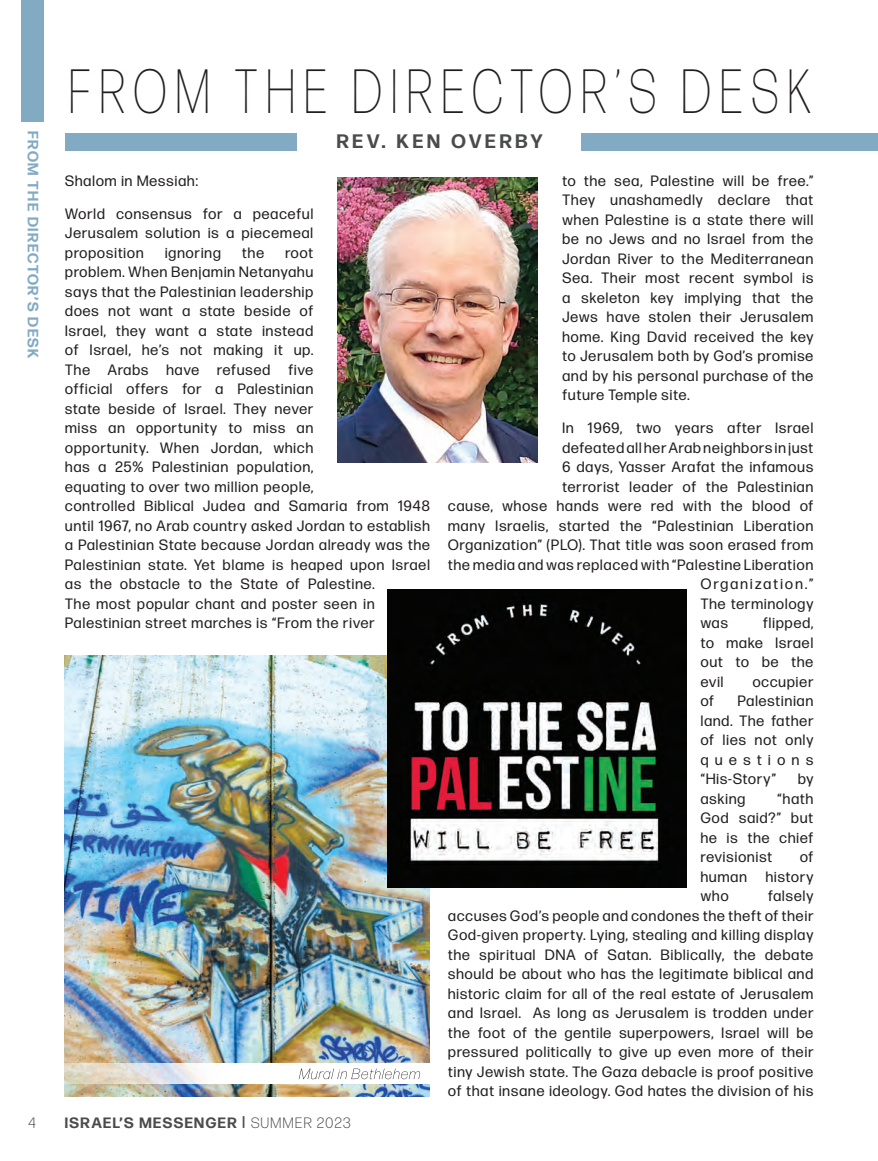
<style>
.page{position:relative;width:878px;height:1161px;background:#fff}
.page>*{position:absolute;margin:0;border:0;box-sizing:border-box;transform-origin:0 0}
.t1{font:200 62.4px "Forma DJR Display";letter-spacing:.2em;color:#231f20;scale:.77 1}
.t2{font:700 19.5px "Forma DJR Display";letter-spacing:.2em;color:#4a4c4c}
.t3{font:15px/19.5px "Forma DJR Display";letter-spacing:.075em;color:#231f20;text-align:justify}
.t4{font:700 15px "Forma DJR Display";letter-spacing:.1em;color:#4a4c4c}
.t5{font:700 15px "Forma DJR Display";letter-spacing:.1em;color:#82aac2}
.t6{font:15px "Forma DJR Display";letter-spacing:.155em;color:#231f20}
.t7{font:300 15px "Forma DJR Display";color:#4a4c4c}
.s1{font-size:13.5px}
.s2{font-weight:300}
</style>
<div class="page">
<img style="left:65px;top:655px;width:365px;height:441px">
<img style="left:387px;top:589px;width:299px;height:299px">
<svg style="left:64px;top:1064px;width:366px;height:20px"></svg>
<svg style="left:299px;top:1069px;width:121px;height:10px"></svg>
<div style="left:65px;top:134px;width:232px;height:17px;background:#82aac2"></div>
<div style="left:581px;top:134px;width:297px;height:17px;background:#82aac2"></div>
<img style="left:337px;top:177px;width:200px;height:286px">
<div style="left:22px;top:0;width:22px;height:122px;background:#82aac2"></div>
<p class="t5" style="left:43px;top:131px;width:229px;rotate:90deg">FROM THE DIRECTOR’S DESK</p>
<p class="t7" style="left:29px;top:1114px;width:9px">4</p>
<h1 class="t1" style="left:69px;top:56px;width:963px">FROM THE DIRECTOR’S DESK</h1>
<h2 class="t2" style="left:337px;top:129px;width:207px">REV. KEN OVERBY</h2>
<p class="t3" style="left:65px;top:170px;width:134px">Shalom in Messiah:</p>
<p class="t3" style="left:65px;top:203px;width:249px">World consensus for a peaceful Jerusalem solution is a piecemeal proposition</p>
<p class="t3" style="left:165px;top:242px;width:57px">ignoring</p>
<p class="t3" style="left:242px;top:242px;width:23px">the</p>
<p class="t3" style="left:65px;top:242px;width:366px;text-align:left;text-indent:220px">root<br>problem. When Benjamin Netanyahu<br>says that the Palestinian leadership<br>does not want a state beside of<br>Israel, they want a state instead<br>of Israel, he’s not making it up.<br>The Arabs have refused five<br>official offers for a Palestinian<br>state beside of Israel. They never<br>miss an opportunity to miss an<br>opportunity. When Jordan, which<br>has a 25% Palestinian population,<br>equating to over two million people,<br>controlled Biblical Judea and Samaria from 1948 until 1967, no Arab country asked Jordan to establish a Palestinian State because Jordan already was the Palestinian state. Yet blame is heaped upon Israel as the obstacle to the State of Palestine.<br>The most popular chant and poster seen in Palestinian street marches is “From the river</p>
<p class="t4" style="left:65px;top:1113px;width:287px">ISRAEL’S MESSENGER <span class="s1">|</span> <span class="s2">SUMMER 2023</span></p>
<p class="t3" style="left:562px;top:170px;width:252px">to the sea, Palestine will be free.” They unashamedly declare that when Palestine is a state there will be no Jews and no Israel from the Jordan River to the Mediterranean Sea. Their most recent symbol is a skeleton key implying that the Jews have stolen their Jerusalem home. King David received the key to Jerusalem both by God’s promise and by his personal purchase of the future Temple site.</p>
<p class="t3" style="left:562px;top:418px;width:252px">In 1969, two years after Israel</p>
<p class="t3" style="left:562px;top:437px;width:252px">defeated all her Arab neighbors in just</p>
<p class="t3" style="left:562px;top:457px;width:252px">6 days, Yasser Arafat the infamous</p>
<p class="t3" style="left:562px;top:476px;width:252px">terrorist leader of the Palestinian</p>
<p class="t3" style="left:448px;top:496px;width:366px">cause, whose hands were red with the blood of</p>
<p class="t3" style="left:448px;top:515px;width:366px">many Israelis, started the “Palestinian Liberation</p>
<p class="t3" style="left:448px;top:535px;width:366px">Organization” (PLO). That title was soon erased from</p>
<p class="t3" style="left:448px;top:554px;width:366px">the media and was replaced with “Palestine Liberation</p>
<p class="t6" style="left:700px;top:575px;width:114px">Organization.”</p>
<p class="t3" style="left:700px;top:593px;width:114px">The terminology</p>
<p class="t3" style="left:700px;top:613px;width:29px">was</p>
<p class="t3" style="left:700px;top:613px;width:114px;text-indent:62px">flipped, to make Israel out to be the evil</p>
<p class="t3" style="left:752px;top:671px;width:62px">occupier</p>
<p class="t3" style="left:700px;top:691px;width:15px">of</p>
<p class="t3" style="left:700px;top:691px;width:114px;text-indent:37px">Palestinian land. The father of lies not only questions “His-Story”</p>
<p class="t3" style="left:798px;top:769px;width:17px">by</p>
<p class="t3" style="left:700px;top:788px;width:46px">asking</p>
<p class="t3" style="left:700px;top:788px;width:114px;text-indent:77px">“hath God said?” but he is the chief revisionist</p>
<p class="t3" style="left:800px;top:847px;width:15px">of</p>
<p class="t3" style="left:700px;top:866px;width:47px">human</p>
<p class="t3" style="left:765px;top:866px;width:49px">history</p>
<p class="t3" style="left:700px;top:886px;width:29px">who</p>
<p class="t3" style="left:448px;top:886px;width:367px;text-indent:320px">falsely accuses God’s people and condones the theft of their God-given property. Lying, stealing and killing display the spiritual DNA of Satan. Biblically, the debate should be about who has the legitimate biblical and historic claim for all of the real estate of Jerusalem and Israel. As long as Jerusalem is trodden under the foot of the gentile superpowers, Israel will be pressured politically to give up even more of their tiny Jewish state. The Gaza debacle is proof positive of that insane ideology. God hates the division of his</p>
</div>
